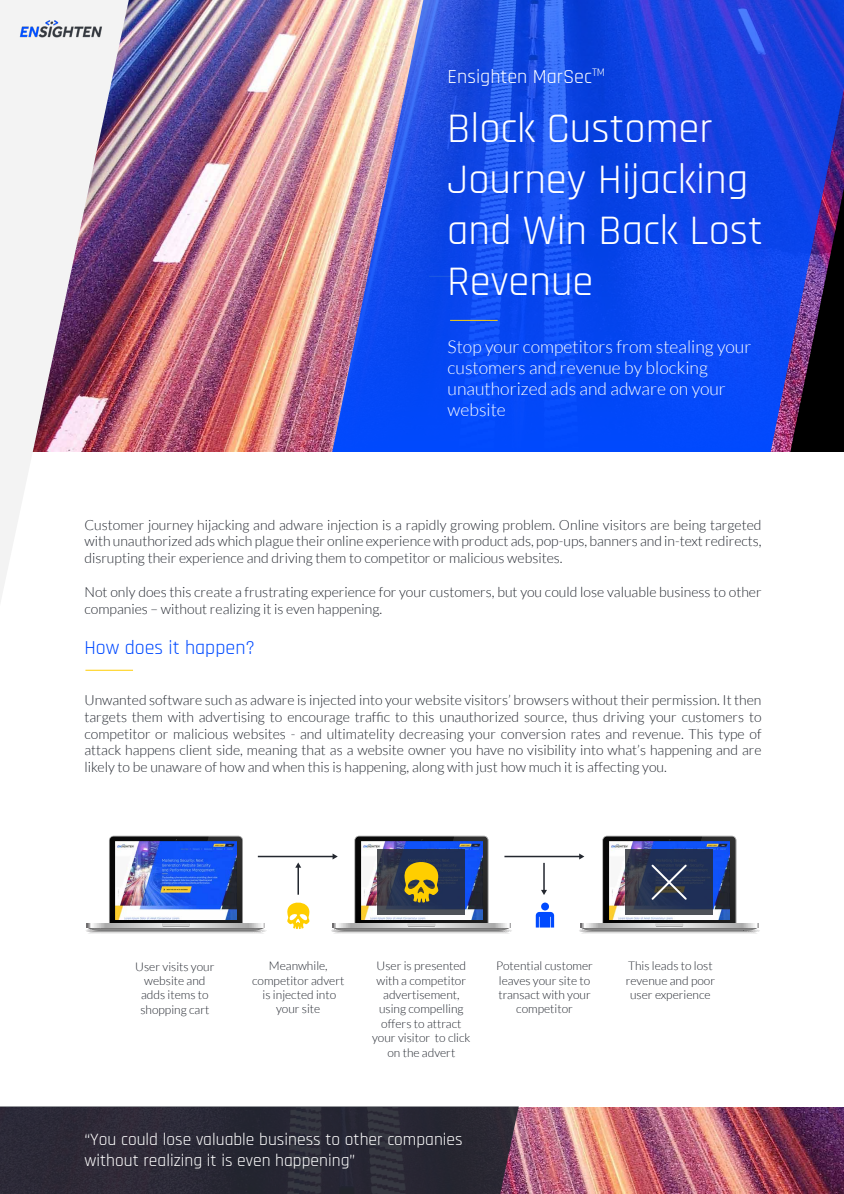
<style>
.page{position:relative;width:844px;height:1194px;background:#fff}
.page>*{position:absolute;margin:0;border:0;box-sizing:border-box;transform-origin:0 0}
.t1{font:42.5px/51px "Rajdhani";color:#fff}
.t2{font:20px "Rajdhani";color:#fff}
.t3{font:20px "Rajdhani";color:#004aff}
.t4{font:300 17.5px/21px "Lato";color:#fff}
.t5{font:17.5px/21px "Rajdhani";color:#fff}
.t6{font:300 14px/16.8px "Lato";color:#23272f;text-align:justify}
.t7{font:300 12px/14.4px "Lato";color:#23272f;text-align:center}
</style>
<div class="page">
<img style="left:518px;top:1106px;width:325px;height:87px">
<img style="left:129px;top:0;width:203px;height:452px">
<img style="left:332px;top:0;width:511px;height:452px">
<hr style="left:450px;top:320px;width:47px;height:1px;background:#fdce08">
<svg style="left:86px;top:835px;width:181px;height:99px"></svg>
<img style="left:116px;top:841px;width:120px;height:78px">
<hr style="left:297px;top:866px;width:2px;height:28px;background:#23272f">
<svg style="left:295px;top:862px;width:6px;height:5px"></svg>
<hr style="left:504px;top:855px;width:76px;height:2px;background:#23272f">
<svg style="left:541px;top:862px;width:6px;height:33px"></svg>
<hr style="left:258px;top:855px;width:75px;height:2px;background:#23272f">
<svg style="left:330px;top:835px;width:182px;height:99px"></svg>
<svg style="left:578px;top:835px;width:182px;height:99px"></svg>
<img style="left:0;top:0;width:129px;height:602px">
<hr style="left:85px;top:669px;width:48px;height:1px;background:#ffce00">
<div style="left:541px;top:902px;width:8px;height:8px;background:#004aff;border-radius:50%"></div>
<svg style="left:535px;top:911px;width:19px;height:16px"></svg>
<svg style="left:287px;top:902px;width:23px;height:27px"></svg>
<svg style="left:0;top:1106px;width:518px;height:87px;background:#2d2b37"></svg>
<h2 class="t2" style="left:447px;top:65px;width:159px">Ensighten MarSec<sup>TM</sup></h2>
<h1 class="t1" style="left:447px;top:104px;width:317px">Block Customer<br>Journey Hijacking and Win Back Lost<br>Revenue</h1>
<p class="t4" style="left:447px;top:336px;width:305px">Stop your competitors from stealing your customers and revenue by blocking unauthorized ads and adware on your website</p>
<p class="t6" style="left:84px;top:516px;width:678px">Customer journey hijacking and adware injection is a rapidly growing problem. Online visitors are being targeted with unauthorized ads which plague their online experience with product ads, pop-ups, banners and in-text redirects, disrupting their experience and driving them to competitor or malicious websites.</p>
<p class="t6" style="left:84px;top:583px;width:678px">Not only does this create a frustrating experience for your customers, but you could lose valuable business to other companies – without realizing it is even happening.</p>
<h2 class="t3" style="left:84px;top:636px;width:172px">How does it happen?</h2>
<p class="t6" style="left:84px;top:691px;width:678px">Unwanted software such as adware is injected into your website visitors’ browsers without their permission. It then targets them with advertising to encourage traffic to this unauthorized source, thus driving your customers to competitor or malicious websites - and ultimatelity decreasing your conversion rates and revenue. This type of attack happens client side, meaning that as a website owner you have no visibility into what’s happening and are likely to be unaware of how and when this is happening, along with just how much it is affecting you.</p>
<p class="t7" style="left:135px;top:959px;width:81px">User visits your website and adds items to shopping cart</p>
<p class="t7" style="left:252px;top:958px;width:94px">Meanwhile, competitor advert is injected into your site</p>
<p class="t7" style="left:372px;top:958px;width:100px">User is presented with a competitor advertisement, using compelling offers to attract your visitor to click on the advert</p>
<p class="t7" style="left:496px;top:958px;width:98px">Potential customer leaves your site to transact with your competitor</p>
<p class="t7" style="left:625px;top:958px;width:91px">This leads to lost revenue and poor user experience</p>
<p class="t5" style="left:84px;top:1129px;width:379px">“You could lose valuable business to other companies without realizing it is even happening”</p>
</div>
